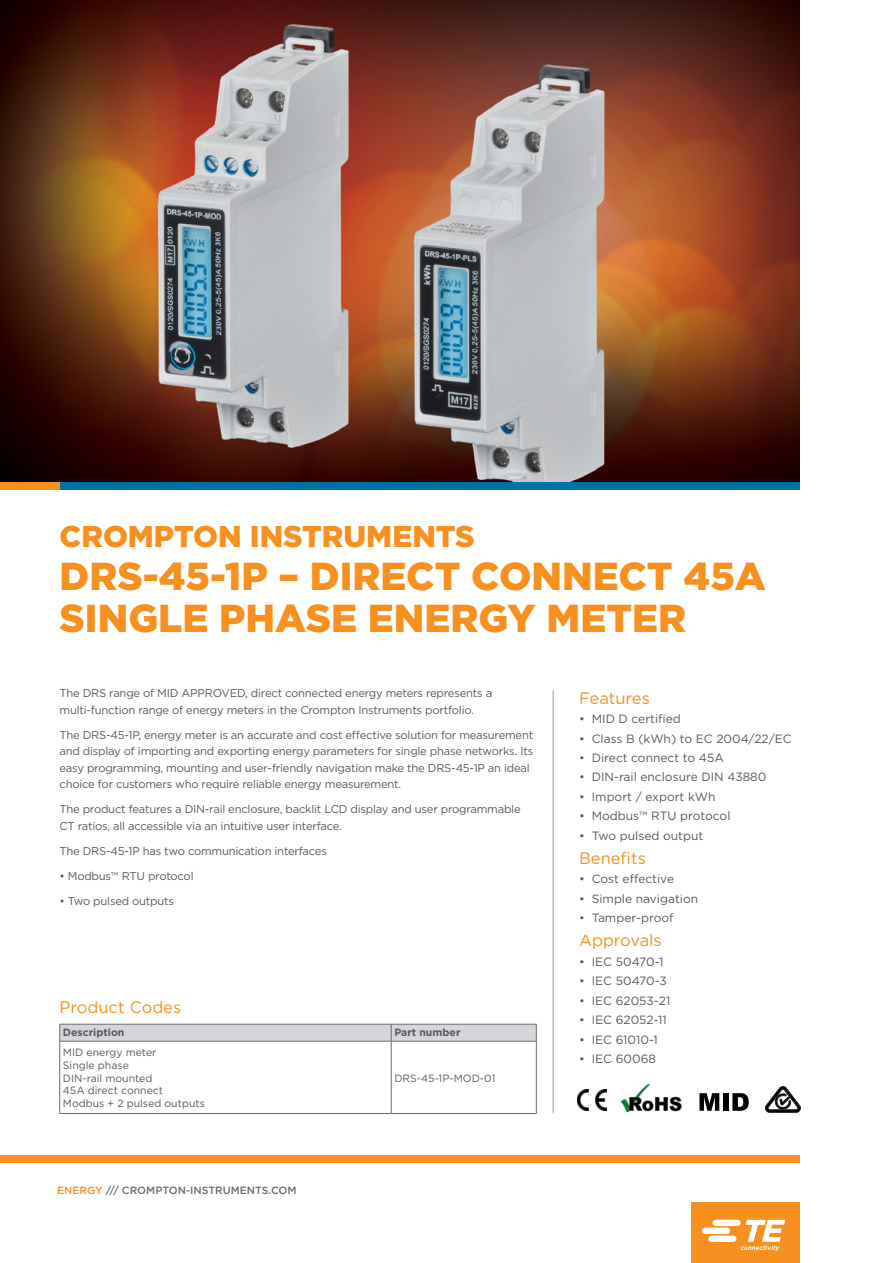
<style>
.page{position:relative;width:893px;height:1263px;background:#fff}
.page>*{position:absolute;margin:0;border:0;box-sizing:border-box;transform-origin:0 0}
.t1{font:900 39px/42.2px "Gotham";color:#f7901e}
.t2{font:900 30px "Gotham";color:#f7901e}
.t3{font:16.5px "Gotham";color:#f7901e}
.t4{font:12px "Gotham";color:#58595b}
.t5{font:11.25px/16.5px "Gotham";letter-spacing:-.02em;color:#58595b}
.t6{font:10.5px/12.6px "Gotham";color:#58595b}
.t7{font:500 10.5px "Gotham";color:#696b73}
.t8{font:700 10.5px "Gotham";color:#58595b}
.s1{color:#f7901e}
</style>
<div class="page">
<img style="left:0;top:0;width:799px;height:482px">
<div style="left:0;top:1155px;width:799px;height:7px;background:#f7901e"></div>
<hr style="left:553px;top:690px;width:1px;height:423px;background:#9b9ca2">
<div style="left:60px;top:482px;width:739px;height:8px;background:#0071a6"></div>
<div style="left:0;top:482px;width:60px;height:8px;background:#f7901e"></div>
<div style="left:691px;top:1202px;width:108px;height:61px;background:#f7901e"></div>
<svg style="left:702px;top:1220px;width:83px;height:31px"></svg>
<hr style="left:59px;top:1041px;width:1px;height:72px;background:#696b73">
<hr style="left:391px;top:1041px;width:1px;height:72px;background:#696b73">
<hr style="left:536px;top:1041px;width:1px;height:72px;background:#696b73">
<hr style="left:60px;top:1113px;width:331px;height:1px;background:#696b73">
<hr style="left:391px;top:1113px;width:145px;height:1px;background:#696b73">
<hr style="left:60px;top:1041px;width:331px;height:1px;background:#696b73">
<hr style="left:391px;top:1041px;width:145px;height:1px;background:#696b73">
<svg style="left:59px;top:1024px;width:478px;height:17px;background:#cfcfd2"></svg>
<img style="left:577px;top:1089px;width:30px;height:21px">
<img style="left:620px;top:1084px;width:63px;height:28px">
<svg style="left:765px;top:1086px;width:35px;height:26px"></svg>
<svg style="left:699px;top:1093px;width:20px;height:18px"></svg>
<div style="left:723px;top:1093px;width:5px;height:18px;background:#000"></div>
<svg style="left:732px;top:1093px;width:17px;height:18px"></svg>
<h2 class="t2" style="left:60px;top:516px;width:417px">CROMPTON INSTRUMENTS</h2>
<h1 class="t1" style="left:60px;top:555px;width:708px">DRS-45-1P – DIRECT CONNECT 45A<br>SINGLE PHASE ENERGY METER</h1>
<p class="t5" style="left:60px;top:685px;width:434px">The DRS range of MID APPROVED, direct connected energy meters represents a multi-function range of energy meters in the Crompton Instruments portfolio.</p>
<p class="t5" style="left:60px;top:726px;width:475px">The DRS-45-1P, energy meter is an accurate and cost effective solution for measurement and display of importing and exporting energy parameters for single phase networks. Its easy programming, mounting and user-friendly navigation make the DRS-45-1P an ideal choice for customers who require reliable energy measurement.</p>
<p class="t5" style="left:60px;top:801px;width:463px">The product features a DIN-rail enclosure, backlit LCD display and user programmable<br>CT ratios, all accessible via an intuitive user interface.</p>
<p class="t5" style="left:60px;top:842px;width:269px">The DRS-45-1P has two communication interfaces</p>
<p class="t5" style="left:60px;top:867px;width:136px">• Modbus™ RTU protocol</p>
<p class="t5" style="left:60px;top:892px;width:116px">• Two pulsed outputs</p>
<h3 class="t3" style="left:60px;top:996px;width:123px">Product Codes</h3>
<p class="t8" style="left:63px;top:1025px;width:63px">Description</p>
<p class="t8" style="left:394px;top:1025px;width:67px">Part number</p>
<p class="t6" style="left:63px;top:1046px;width:144px">MID energy meter<br>Single phase<br>DIN-rail mounted<br>45A direct connect<br>Modbus + 2 pulsed outputs</p>
<p class="t6" style="left:394px;top:1071px;width:103px">DRS-45-1P-MOD-01</p>
<p class="t7" style="left:57px;top:1183px;width:241px"><span class="s1">ENERGY</span> /// CROMPTON-INSTRUMENTS.COM</p>
<h3 class="t3" style="left:579px;top:687px;width:72px">Features</h3>
<p class="t4" style="left:579px;top:711px;width:103px">• MID D certified</p>
<p class="t4" style="left:579px;top:731px;width:214px">• Class B (kWh) to EC 2004/22/EC</p>
<p class="t4" style="left:579px;top:750px;width:146px">• Direct connect to 45A</p>
<p class="t4" style="left:579px;top:769px;width:189px">• DIN-rail enclosure DIN 43880</p>
<p class="t4" style="left:579px;top:789px;width:138px">• Import / export kWh</p>
<p class="t4" style="left:579px;top:808px;width:153px">• Modbus™ RTU protocol</p>
<p class="t4" style="left:579px;top:828px;width:126px">• Two pulsed output</p>
<h3 class="t3" style="left:579px;top:847px;width:68px">Benefits</h3>
<p class="t4" style="left:579px;top:871px;width:97px">• Cost effective</p>
<p class="t4" style="left:579px;top:891px;width:121px">• Simple navigation</p>
<p class="t4" style="left:579px;top:910px;width:96px">• Tamper-proof</p>
<h3 class="t3" style="left:579px;top:930px;width:84px">Approvals</h3>
<p class="t4" style="left:579px;top:954px;width:86px">• IEC 50470-1</p>
<p class="t4" style="left:579px;top:973px;width:89px">• IEC 50470-3</p>
<p class="t4" style="left:579px;top:993px;width:93px">• IEC 62053-21</p>
<p class="t4" style="left:579px;top:1012px;width:89px">• IEC 62052-11</p>
<p class="t4" style="left:579px;top:1032px;width:80px">• IEC 61010-1</p>
<p class="t4" style="left:579px;top:1051px;width:78px">• IEC 60068</p>
</div>
